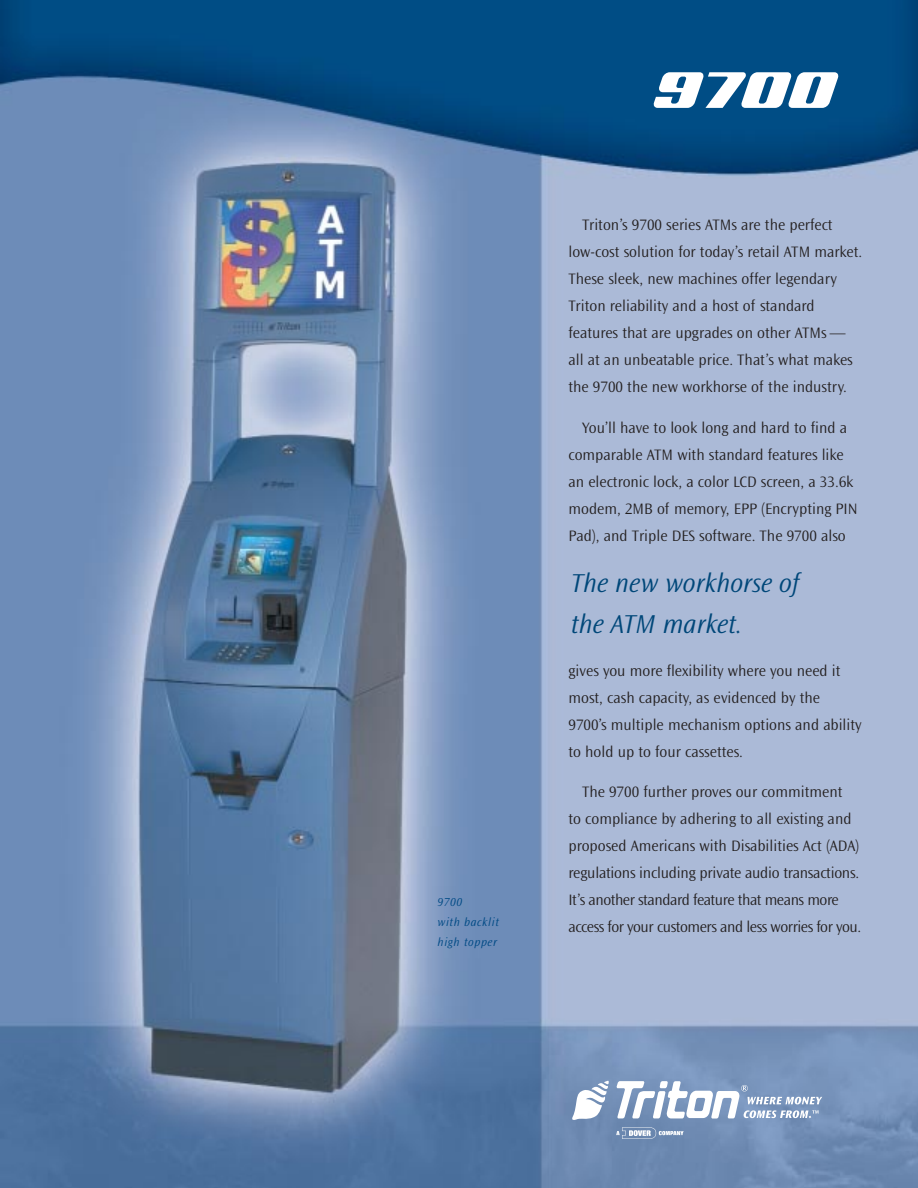
<style>
.page{position:relative;width:918px;height:1188px;background:#fff}
.page>*{position:absolute;margin:0;border:0;box-sizing:border-box;transform-origin:0 0}
.t1{font:italic 300 27px/40.5px "Ocean Sans";color:#004779}
.t2{font:300 15.75px/27px "Ocean Sans";color:#231f1f}
.t3{font:italic 300 12px/20.2px "Ocean Sans";letter-spacing:.05em;color:#004a85}
</style>
<div class="page">
<img style="left:0;top:0;width:918px;height:1188px">
<svg style="left:616px;top:1127px;width:68px;height:12px"></svg>
<svg style="left:572px;top:1081px;width:37px;height:39px"></svg>
<svg style="left:616px;top:1081px;width:206px;height:38px"></svg>
<div style="left:653px;top:72px;width:186px;height:36px;background:#004d85"></div>
<p class="t3" style="left:438px;top:893px;width:63px">9700<br>with backlit high topper</p>
<p class="t2" style="left:569px;top:213px;width:295px;text-indent:13px">Triton’s 9700 series ATMs are the perfect low-cost solution for today’s retail ATM market.<br>These sleek, new machines offer legendary Triton reliability and a host of standard features that are upgrades on other ATMs — all at an unbeatable price. That’s what makes the 9700 the new workhorse of the industry.</p>
<p class="t2" style="left:569px;top:415px;width:291px;text-indent:13px">You’ll have to look long and hard to find a comparable ATM with standard features like an electronic lock, a color LCD screen, a 33.6k modem, 2MB of memory, EPP (Encrypting PIN Pad), and Triple DES software. The 9700 also</p>
<h1 class="t1" style="left:571px;top:565px;width:230px">The new workhorse of the ATM market.</h1>
<p class="t2" style="left:569px;top:658px;width:295px">gives you more flexibility where you need it most, cash capacity, as evidenced by the 9700’s multiple mechanism options and ability to hold up to four cassettes.</p>
<p class="t2" style="left:568px;top:780px;width:294px;text-indent:14px">The 9700 further proves our commitment<br>to compliance by adhering to all existing and proposed Americans with Disabilities Act (ADA) regulations including private audio transactions.<br>It’s another standard feature that means more access for your customers and less worries for you.</p>
</div>
